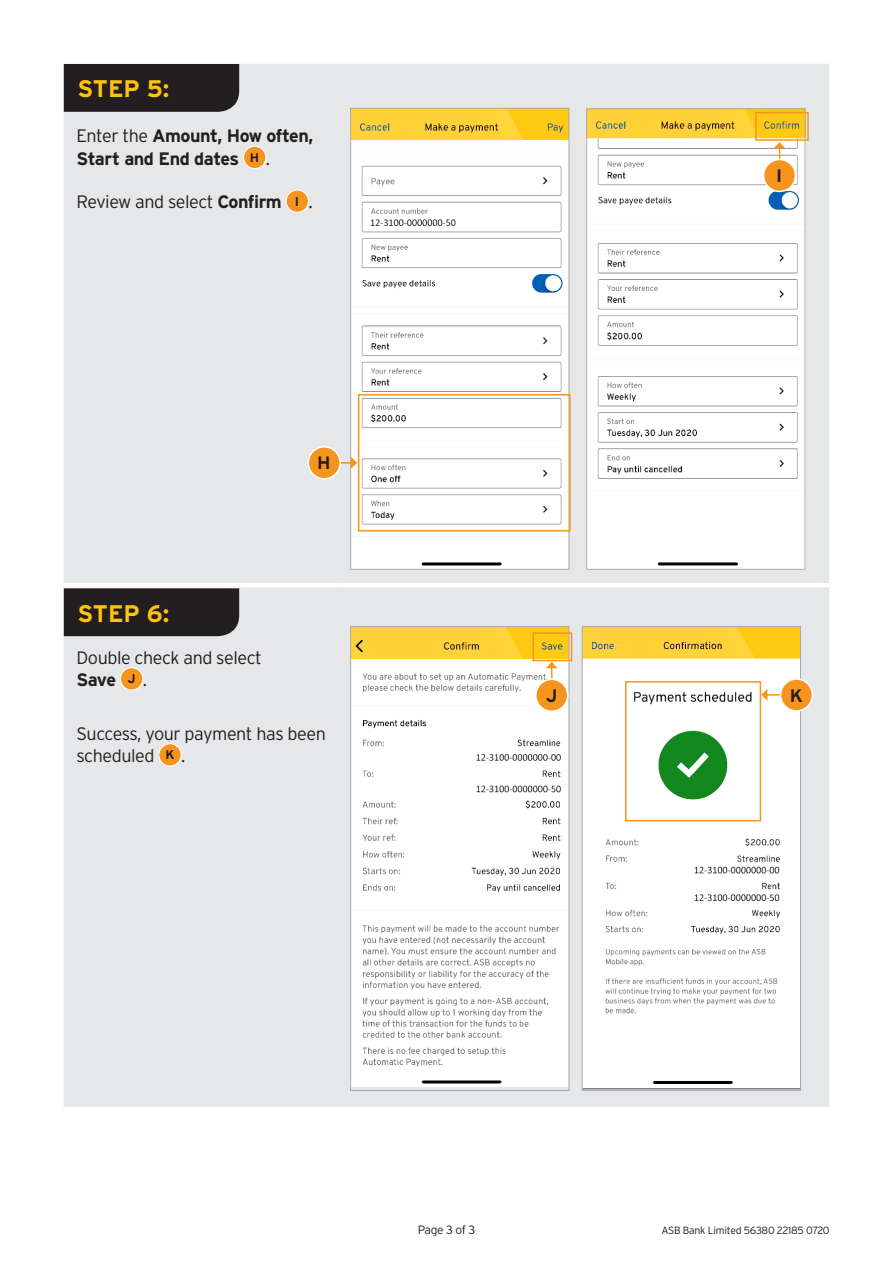
<style>
.page{position:relative;width:893px;height:1263px;background:#fff}
.page>*{position:absolute;margin:0;border:0;box-sizing:border-box;transform-origin:0 0}
.t1{font:700 24px "Interstate";color:#fec210}
.t2{font:300 18px/22.5px "Interstate";letter-spacing:-.025em;color:#231f20}
.t3{font:700 18px/22.5px "Interstate";letter-spacing:-.025em;color:#231f20}
.t4{font:300 12px "Interstate";letter-spacing:-.03em;color:#231f20}
.t5{font:300 10.5px "Interstate";letter-spacing:-.025em;color:#231f20}
.s1{font-weight:300}
.s2{font-size:12.6px}
.s3{font-weight:700}
.s4{font-weight:700;font-size:12.6px}
</style>
<div class="page">
<div style="left:64px;top:64px;width:765px;height:1043px;background:#e6e7e9"></div>
<hr style="left:64px;top:583px;width:278px;height:4px;background:#fff">
<hr style="left:342px;top:583px;width:487px;height:4px;background:#fff">
<div style="left:244px;top:146px;width:22px;height:23px;background:#f7941d;border-radius:50%"></div>
<div style="left:243px;top:146px;width:23px;height:23px;border:1px solid #fff;border-radius:50%"></div>
<div style="left:286px;top:190px;width:22px;height:22px;background:#f7941d;border-radius:50%"></div>
<div style="left:286px;top:189px;width:23px;height:24px;border:1px solid #fff;border-radius:50%"></div>
<div style="left:120px;top:668px;width:23px;height:22px;background:#f7941d;border-radius:50%"></div>
<div style="left:120px;top:667px;width:23px;height:23px;border:1px solid #fff;border-radius:50%"></div>
<div style="left:159px;top:744px;width:22px;height:22px;background:#f7941d;border-radius:50%"></div>
<div style="left:158px;top:743px;width:24px;height:23px;border:1px solid #fff;border-radius:50%"></div>
<div style="left:64px;top:64px;width:175px;height:48px;background:#231f20"></div>
<div style="left:64px;top:588px;width:175px;height:48px;background:#231f20"></div>
<img style="left:352px;top:110px;width:215px;height:458px">
<div style="left:350px;top:108px;width:219px;height:462px;border:1px solid #a8a9ad"></div>
<img style="left:588px;top:110px;width:215px;height:458px">
<div style="left:586px;top:108px;width:219px;height:462px;border:1px solid #a8a9ad"></div>
<img style="left:352px;top:628px;width:215px;height:458px">
<div style="left:350px;top:626px;width:219px;height:465px;border:1px solid #a8a9ad"></div>
<img style="left:584px;top:628px;width:215px;height:461px">
<div style="left:582px;top:626px;width:219px;height:465px;border:1px solid #a8a9ad"></div>
<svg style="left:774px;top:142px;width:11px;height:18px"></svg>
<div style="left:764px;top:159px;width:31px;height:32px;background:#f7941d;border-radius:50%"></div>
<div style="left:763px;top:159px;width:33px;height:33px;border:2px solid #fff;border-radius:50%"></div>
<div style="left:358px;top:394px;width:213px;height:137px;border:2px solid #f7941d"></div>
<svg style="left:340px;top:457px;width:17px;height:12px"></svg>
<div style="left:532px;top:632px;width:40px;height:29px;border:2px solid #f7941d"></div>
<svg style="left:761px;top:689px;width:20px;height:12px"></svg>
<div style="left:781px;top:679px;width:31px;height:32px;background:#f7941d;border-radius:50%"></div>
<div style="left:780px;top:678px;width:33px;height:34px;border:2px solid #fff;border-radius:50%"></div>
<div style="left:625px;top:681px;width:136px;height:140px;border:2px solid #f7941d"></div>
<div style="left:308px;top:447px;width:32px;height:32px;background:#f7941d;border-radius:50%"></div>
<div style="left:308px;top:446px;width:33px;height:33px;border:2px solid #fff;border-radius:50%"></div>
<svg style="left:546px;top:662px;width:12px;height:18px"></svg>
<div style="left:536px;top:679px;width:32px;height:32px;background:#f7941d;border-radius:50%"></div>
<div style="left:535px;top:679px;width:33px;height:33px;border:2px solid #fff;border-radius:50%"></div>
<div style="left:755px;top:112px;width:54px;height:29px;border:2px solid #f7941d"></div>
<h1 class="t1" style="left:78px;top:76px;width:93px">STEP 5:</h1>
<p class="t3" style="left:77px;top:124px;width:238px"><span class="s1">Enter the</span> Amount, How often,<br>Start and End dates <span class="s2">H</span> <span class="s1">.</span></p>
<p class="t2" style="left:77px;top:191px;width:238px">Review and select <span class="s3">Confirm</span> <span class="s4">I</span> .</p>
<h1 class="t1" style="left:78px;top:600px;width:93px">STEP 6:</h1>
<p class="t2" style="left:77px;top:646px;width:187px">Double check and select<br><span class="s3">Save</span> <span class="s4">J</span> .</p>
<p class="t3" style="left:317px;top:452px;width:15px">H</p>
<p class="t2" style="left:77px;top:722px;width:251px">Success, your payment has been scheduled <span class="s4">K</span> .</p>
<p class="t3" style="left:546px;top:684px;width:13px">J</p>
<p class="t3" style="left:776px;top:164px;width:8px">I</p>
<p class="t3" style="left:790px;top:684px;width:14px">K</p>
<p class="t4" style="left:418px;top:1223px;width:59px">Page 3 of 3</p>
<p class="t5" style="left:661px;top:1224px;width:170px">ASB Bank Limited 56380 22185 0720</p>
</div>
